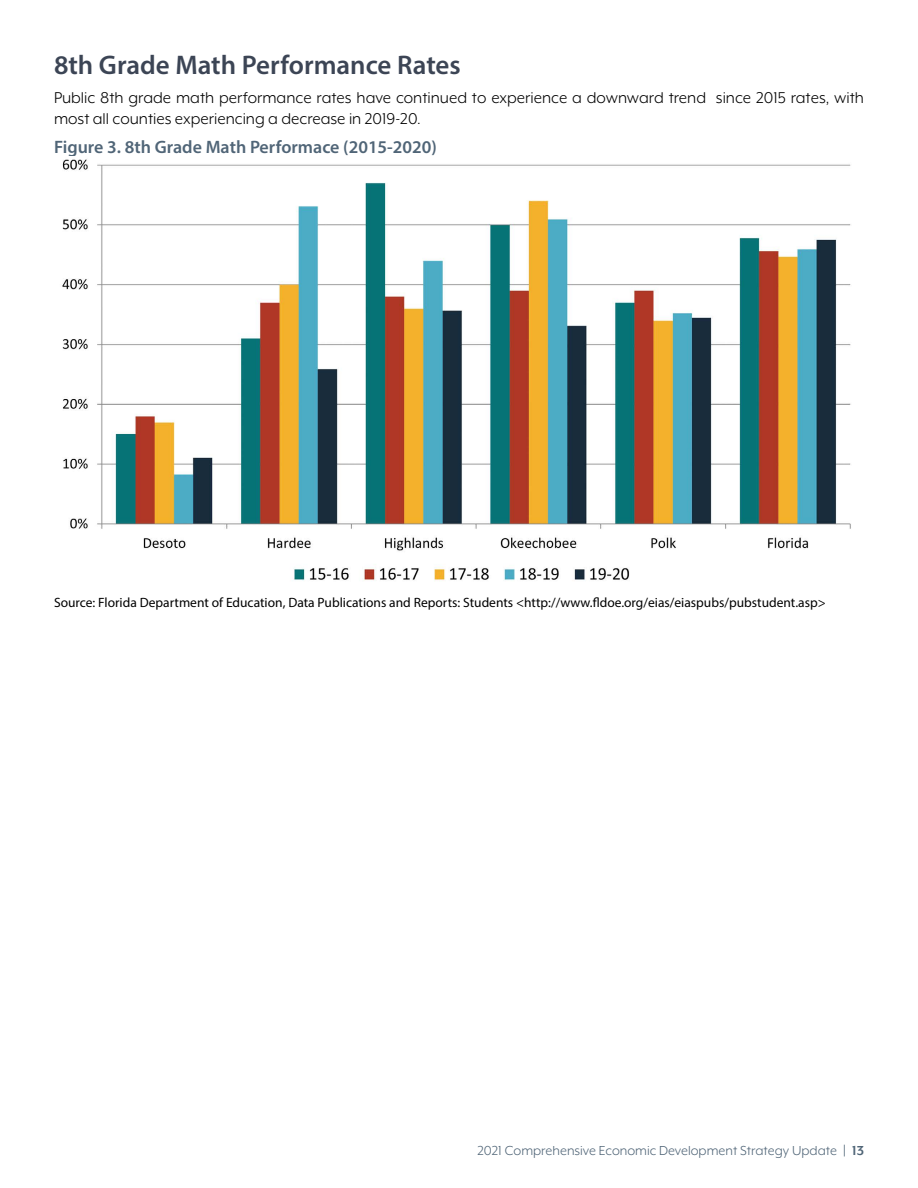
<style>
.page{position:relative;width:918px;height:1188px;background:#fff}
.page>*{position:absolute;margin:0;border:0;box-sizing:border-box;transform-origin:0 0}
.Heading_3{font:600 27px "Myriad Pro";color:#3c4555}
.Paragraph_Main{font:18px/21.6px "Mr Eaves XL Mod OT";color:#000}
.Figure_Titles{font:600 18px "Myriad Pro";color:#506577}
.t1{font:15px "Mr Eaves XL Mod OT";color:#506577}
.Source{font:13.5px "Myriad Pro";color:#000}
.s1{font-weight:700}
</style>
<div class="page">
<img style="left:62px;top:159px;width:789px;height:422px">
<p class="Heading_3" style="left:54px;top:48px;width:408px">8th Grade Math Performance Rates</p>
<p class="Paragraph_Main" style="left:54px;top:86px;width:812px">Public 8th grade math performance rates have continued to experience a downward trend since 2015 rates, with most all counties experiencing a decrease in 2019-20.</p>
<p class="Figure_Titles" style="left:54px;top:135px;width:384px">Figure 3. 8th Grade Math Performace (2015-2020)</p>
<p class="Source" style="left:54px;top:594px;width:773px">Source: Florida Department of Education, Data Publications and Reports: Students &lt;http://www.fldoe.org/eias/eiaspubs/pubstudent.asp&gt;</p>
<p class="t1" style="left:477px;top:1143px;width:388px">2021 Comprehensive Economic Development Strategy Update <span class="s1">| 13</span></p>
</div>
